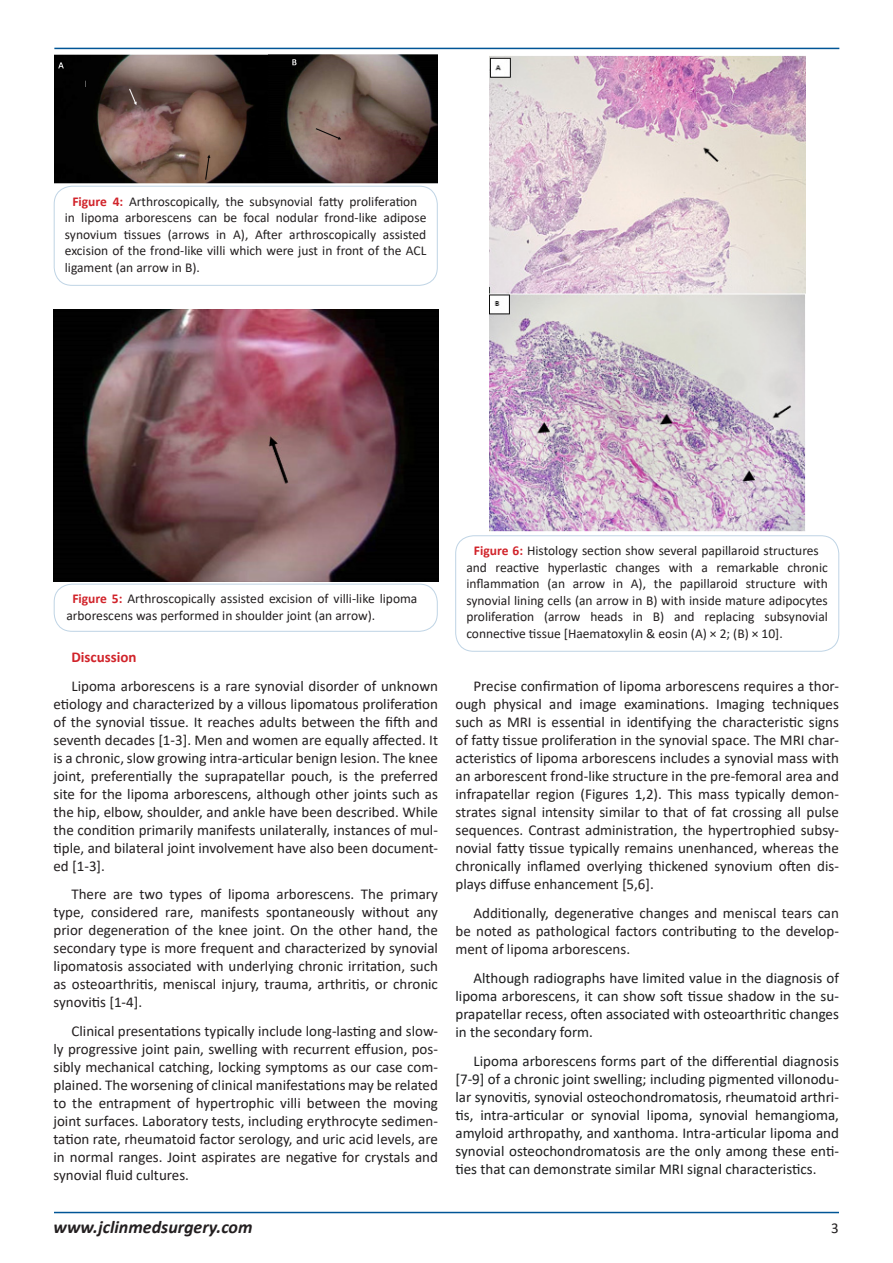
<style>
.page{position:relative;width:893px;height:1263px;background:#fff}
.page>*{position:absolute;margin:0;border:0;box-sizing:border-box;transform-origin:0 0}
.t1{font:italic 700 18px "Calibri";color:#231f20}
.t2{font:15px/18px "Calibri";color:#231f20;text-align:justify}
.t3{font:15px/18px "Calibri";color:#1c1d1e;text-align:justify}
.t4{font:700 15px "Calibri";color:#d1232a}
.t5{font:13.5px/16.5px "Calibri";color:#231f20}
.s1{font-weight:700;color:#d1232a}
</style>
<div class="page">
<hr style="left:54px;top:48px;width:785px;height:1px;background:#005596">
<hr style="left:54px;top:1212px;width:785px;height:1px;background:#005596">
<img style="left:54px;top:54px;width:383px;height:129px">
<div style="left:54px;top:186px;width:383px;height:99px;border:1px solid #bfd4e5;border-radius:18px"></div>
<img style="left:53px;top:309px;width:385px;height:272px">
<div style="left:54px;top:584px;width:383px;height:47px;border:1px solid #bfd4e5;border-radius:18px"></div>
<img style="left:489px;top:55px;width:316px;height:477px">
<div style="left:455px;top:536px;width:384px;height:115px;border:1px solid #bfd4e5;border-radius:18px"></div>
<p class="t5" style="left:65px;top:192px;width:363px;text-indent:8px"><span class="s1">Figure 4:</span> Arthroscopically, the subsynovial fatty proliferation in lipoma arborescens can be focal nodular frond-like adipose synovium tissues (arrows in A), After arthroscopically assisted excision of the frond-like villi which were just in front of the ACL ligament (an arrow in B).</p>
<p class="t5" style="left:66px;top:590px;width:352px;text-indent:6px"><span class="s1">Figure 5:</span> Arthroscopically assisted excision of villi-like lipoma arborescens was performed in shoulder joint (an arrow).</p>
<p class="t4" style="left:71px;top:646px;width:67px">Discussion</p>
<p class="t2" style="left:53px;top:676px;width:386px;text-indent:18px">Lipoma arborescens is a rare synovial disorder of unknown etiology and characterized by a villous lipomatous proliferation of the synovial tissue. It reaches adults between the fifth and seventh decades [1-3]. Men and women are equally affected. It is a chronic, slow growing intra-articular benign lesion. The knee joint, preferentially the suprapatellar pouch, is the preferred site for the lipoma arborescens, although other joints such as the hip, elbow, shoulder, and ankle have been described. While the condition primarily manifests unilaterally, instances of mul&shy;tiple, and bilateral joint involvement have also been document&shy;ed [1-3].</p>
<p class="t2" style="left:53px;top:885px;width:386px;text-indent:18px">There are two types of lipoma arborescens. The primary type, considered rare, manifests spontaneously without any prior degeneration of the knee joint. On the other hand, the secondary type is more frequent and characterized by synovial lipomatosis associated with underlying chronic irritation, such as osteoarthritis, meniscal injury, trauma, arthritis, or chronic synovitis [1-4].</p>
<p class="t2" style="left:53px;top:1022px;width:386px;text-indent:18px">Clinical presentations typically include long-lasting and slow&shy;ly progressive joint pain, swelling with recurrent effusion, pos&shy;sibly mechanical catching, locking symptoms as our case com&shy;plained. The worsening of clinical manifestations may be related to the entrapment of hypertrophic villi between the moving joint surfaces. Laboratory tests, including erythrocyte sedimen&shy;tation rate, rheumatoid factor serology, and uric acid levels, are in normal ranges. Joint aspirates are negative for crystals and synovial fluid cultures.</p>
<p class="t5" style="left:466px;top:542px;width:363px;text-indent:8px"><span class="s1">Figure 6:</span> Histology section show several papillaroid structures and reactive hyperlastic changes with a remarkable chronic inflammation (an arrow in A), the papillaroid structure with synovial lining cells (an arrow in B) with inside mature adipocytes proliferation (arrow heads in B) and replacing subsynovial connective tissue [Haematoxylin &amp; eosin (A) × 2; (B) × 10].</p>
<p class="t2" style="left:455px;top:677px;width:385px;text-indent:18px">Precise confirmation of lipoma arborescens requires a thor&shy;ough physical and image examinations. Imaging techniques such as MRI is essential in identifying the characteristic signs of fatty tissue proliferation in the synovial space. The MRI char&shy;acteristics of lipoma arborescens includes a synovial mass with an arborescent frond-like structure in the pre-femoral area and infrapatellar region (Figures 1,2). This mass typically demon&shy;strates signal intensity similar to that of fat crossing all pulse sequences. Contrast administration, the hypertrophied subsy&shy;novial fatty tissue typically remains unenhanced, whereas the chronically inflamed overlying thickened synovium often dis&shy;plays diffuse enhancement [5,6].</p>
<p class="t2" style="left:455px;top:903px;width:385px;text-indent:18px">Additionally, degenerative changes and meniscal tears can be noted as pathological factors contributing to the develop&shy;ment of lipoma arborescens.</p>
<p class="t3" style="left:455px;top:968px;width:385px;text-indent:18px">Although radiographs have limited value in the diagnosis of lipoma arborescens, it can show soft tissue shadow in the su&shy;prapatellar recess, often associated with osteoarthritic changes in the secondary form.</p>
<p class="t3" style="left:455px;top:1051px;width:385px;text-indent:18px">Lipoma arborescens forms part of the differential diagnosis [7-9] of a chronic joint swelling; including pigmented villonodu&shy;lar synovitis, synovial osteochondromatosis, rheumatoid arthri&shy;tis, intra-articular or synovial lipoma, synovial hemangioma, amyloid arthropathy, and xanthoma. Intra-articular lipoma and synovial osteochondromatosis are the only among these enti&shy;ties that can demonstrate similar MRI signal characteristics.</p>
<p class="t1" style="left:54px;top:1214px;width:200px">www.jclinmedsurgery.com</p>
<p class="t2" style="left:831px;top:1218px;width:9px">3</p>
</div>
